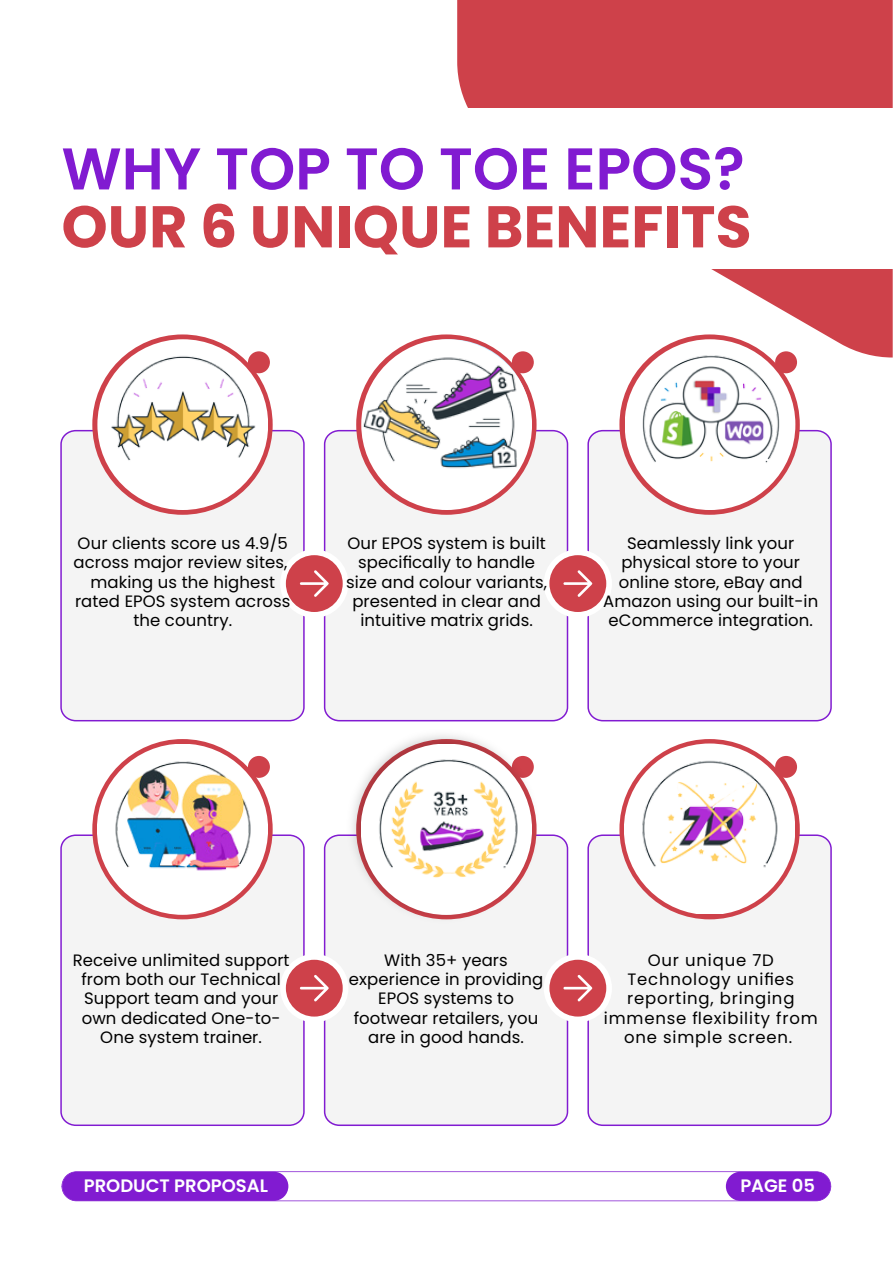
<style>
.page{position:relative;width:893px;height:1264px;background:#fff}
.page>*{position:absolute;margin:0;border:0;box-sizing:border-box;transform-origin:0 0}
.t1{font:700 58.8px "Poppins";color:#ce414a}
.t2{font:600 58.8px "Poppins";color:#811bd1}
.t3{font:600 18px "Poppins";color:#fff}
.t4{font:16.5px/19px "Poppins";letter-spacing:.005em;color:#000;text-align:center}
.t5{font:16.5px/19px "Poppins";letter-spacing:.05em;color:#000;text-align:center}
</style>
<div class="page">
<svg style="left:457px;top:0;width:435px;height:357px;fill:#ce414a"></svg>
<div style="left:457px;top:108px;width:435px;height:160px;background:#fff"></div>
<div style="left:60px;top:430px;width:244px;height:291px;background:#f4f4f4"></div>
<div style="left:324px;top:430px;width:244px;height:291px;background:#f4f4f4"></div>
<div style="left:587px;top:430px;width:244px;height:291px;background:#f4f4f4"></div>
<div style="left:280px;top:549px;width:68px;height:68px;background:#fff;border-radius:50%"></div>
<div style="left:543px;top:549px;width:69px;height:68px;background:#fff;border-radius:50%"></div>
<svg style="left:286px;top:555px;width:57px;height:57px"></svg>
<svg style="left:549px;top:555px;width:57px;height:57px"></svg>
<div style="left:60px;top:834px;width:244px;height:291px;background:#f4f4f4"></div>
<div style="left:324px;top:834px;width:244px;height:291px;background:#f4f4f4"></div>
<div style="left:587px;top:834px;width:244px;height:291px;background:#f4f4f4"></div>
<div style="left:280px;top:954px;width:68px;height:68px;background:#fff;border-radius:50%"></div>
<div style="left:543px;top:954px;width:69px;height:68px;background:#fff;border-radius:50%"></div>
<svg style="left:286px;top:959px;width:57px;height:57px"></svg>
<svg style="left:549px;top:959px;width:57px;height:57px"></svg>
<svg style="left:61px;top:1171px;width:770px;height:30px"></svg>
<div style="left:62px;top:1171px;width:226px;height:29px;background:#811bd1;border-radius:15px"></div>
<div style="left:725px;top:1171px;width:105px;height:29px;background:#811bd1;border-radius:15px"></div>
<img style="left:341px;top:735px;width:205px;height:194px">
<div style="left:360px;top:743px;width:171px;height:171px;background:#fff;border-radius:50%"></div>
<img style="left:365px;top:747px;width:161px;height:161px;border-radius:50%">
<div style="left:775px;top:756px;width:22px;height:21px;background:#ce414a;border-radius:50%"></div>
<svg style="left:619px;top:739px;width:180px;height:180px;background:#d45c64"></svg>
<div style="left:248px;top:756px;width:22px;height:21px;background:#ce414a;border-radius:50%"></div>
<svg style="left:92px;top:739px;width:181px;height:180px;background:#d2535b"></svg>
<div style="left:248px;top:351px;width:22px;height:22px;background:#ce414a;border-radius:50%"></div>
<svg style="left:92px;top:334px;width:181px;height:181px;background:#d1515a"></svg>
<div style="left:512px;top:351px;width:21px;height:22px;background:#ce414a;border-radius:50%"></div>
<svg style="left:356px;top:334px;width:180px;height:181px;background:#d2535b"></svg>
<div style="left:775px;top:351px;width:22px;height:22px;background:#ce414a;border-radius:50%"></div>
<svg style="left:619px;top:334px;width:180px;height:181px;background:#d2515a"></svg>
<div style="left:624px;top:339px;width:171px;height:171px;background:#fff;border-radius:50%"></div>
<img style="left:638px;top:350px;width:144px;height:144px;border-radius:50%">
<img style="left:360px;top:335px;width:175px;height:175px;border-radius:50%">
<div style="left:97px;top:339px;width:171px;height:171px;background:#fff;border-radius:50%"></div>
<img style="left:105px;top:345px;width:155px;height:155px;border-radius:50%">
<div style="left:623px;top:743px;width:171px;height:171px;background:#fff;border-radius:50%"></div>
<img style="left:630px;top:749px;width:158px;height:158px;border-radius:50%">
<div style="left:97px;top:743px;width:171px;height:171px;background:#fff;border-radius:50%"></div>
<img style="left:104px;top:749px;width:157px;height:157px;border-radius:50%">
<h1 class="t2" style="left:61px;top:128px;width:684px">WHY TOP TO TOE EPOS?</h1>
<h1 class="t1" style="left:61px;top:186px;width:691px">OUR 6 UNIQUE BENEFITS</h1>
<p class="t4" style="left:74px;top:534px;width:218px">Our clients score us 4.9/5 across major review sites, making us the highest rated EPOS system across the country.</p>
<p class="t4" style="left:346px;top:534px;width:202px">Our EPOS system is built specifically to handle size and colour variants, presented in clear and intuitive matrix grids.</p>
<p class="t4" style="left:603px;top:534px;width:216px">Seamlessly link your physical store to your online store, eBay and<br>Amazon using our built-in eCommerce integration.</p>
<p class="t4" style="left:73px;top:950px;width:218px">Receive unlimited support from both our Technical<br>Support team and your own dedicated One-to-<br>One system trainer.</p>
<p class="t4" style="left:349px;top:950px;width:196px">With 35+ years experience in providing<br>EPOS systems to footwear retailers, you are in good hands.</p>
<p class="t5" style="left:604px;top:950px;width:215px">Our unique 7D<br>Technology unifies reporting, bringing immense flexibility from one simple screen.</p>
<p class="t3" style="left:84px;top:1172px;width:186px">PRODUCT PROPOSAL</p>
<p class="t3" style="left:740px;top:1172px;width:76px">PAGE 05</p>
</div>
